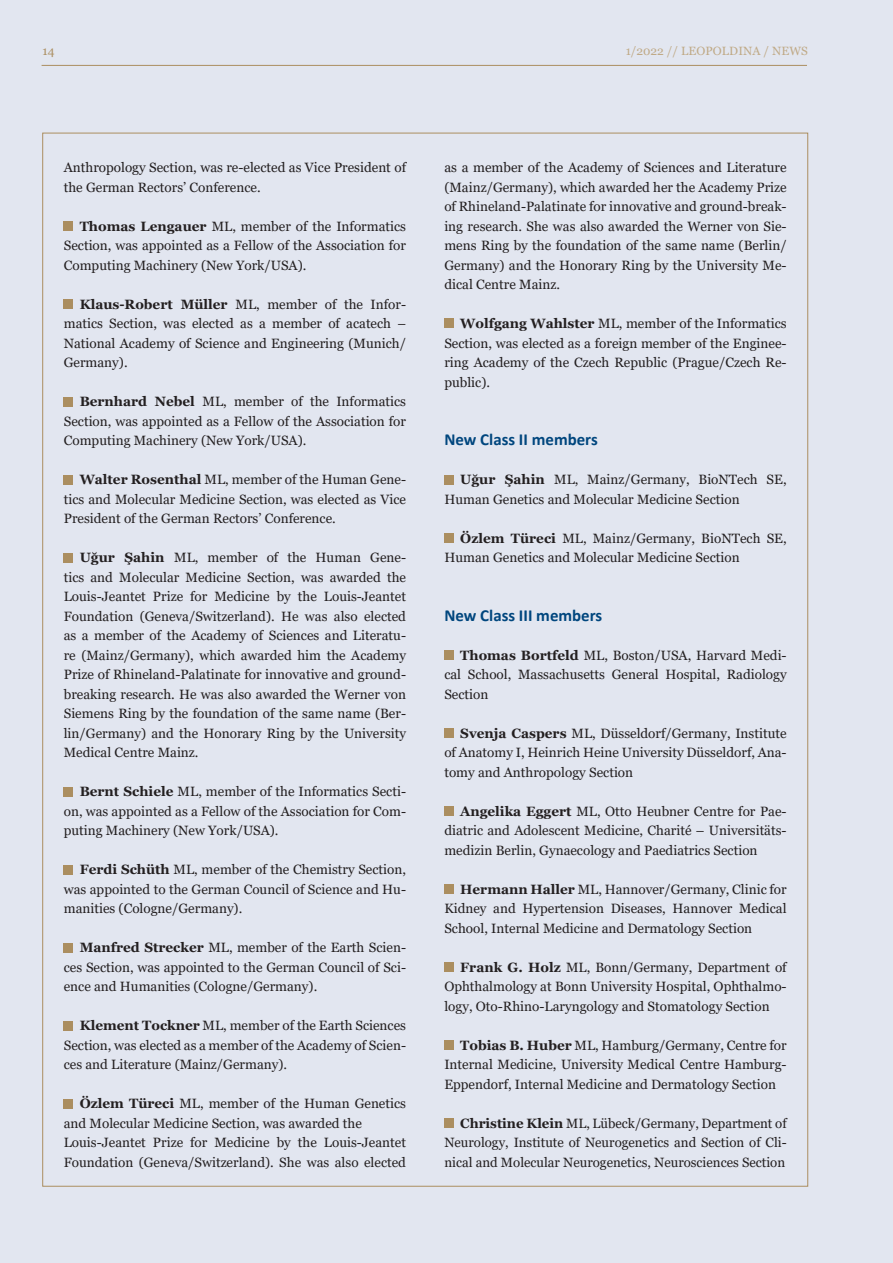
<style>
.page{position:relative;width:893px;height:1263px;background:#e2e6f0}
.page>*{position:absolute;margin:0;border:0;box-sizing:border-box;transform-origin:0 0}
.Zwischenüberschrift{font:700 16.8px "Calibri";color:#00467e}
.Fliesstext{font:13.5px/19.5px "Georgia";color:#231f20;text-align:justify}
.t1{font:12px "Georgia";letter-spacing:.01em;color:#c0aa87}
.t2{font:12px "Georgia";color:#ab8e60}
.s1{font-weight:700}
</style>
<div class="page">
<hr style="left:42px;top:65px;width:765px;height:1px;background:#ab8e60">
<div style="left:64px;top:221px;width:9px;height:10px;background:#ab8e60"></div>
<div style="left:64px;top:299px;width:9px;height:10px;background:#ab8e60"></div>
<div style="left:64px;top:397px;width:9px;height:9px;background:#ab8e60"></div>
<div style="left:64px;top:475px;width:9px;height:9px;background:#ab8e60"></div>
<div style="left:64px;top:553px;width:9px;height:9px;background:#ab8e60"></div>
<div style="left:64px;top:787px;width:9px;height:9px;background:#ab8e60"></div>
<div style="left:64px;top:865px;width:9px;height:9px;background:#ab8e60"></div>
<div style="left:64px;top:943px;width:9px;height:9px;background:#ab8e60"></div>
<div style="left:64px;top:1021px;width:9px;height:9px;background:#ab8e60"></div>
<div style="left:64px;top:1099px;width:9px;height:9px;background:#ab8e60"></div>
<div style="left:444px;top:319px;width:9px;height:9px;background:#ab8e60"></div>
<div style="left:444px;top:475px;width:9px;height:9px;background:#ab8e60"></div>
<div style="left:444px;top:533px;width:9px;height:10px;background:#ab8e60"></div>
<div style="left:444px;top:650px;width:9px;height:10px;background:#ab8e60"></div>
<div style="left:444px;top:728px;width:9px;height:10px;background:#ab8e60"></div>
<div style="left:444px;top:806px;width:9px;height:10px;background:#ab8e60"></div>
<div style="left:444px;top:884px;width:9px;height:10px;background:#ab8e60"></div>
<div style="left:444px;top:962px;width:9px;height:10px;background:#ab8e60"></div>
<div style="left:444px;top:1040px;width:9px;height:10px;background:#ab8e60"></div>
<div style="left:444px;top:1118px;width:9px;height:10px;background:#ab8e60"></div>
<p class="t2" style="left:46px;top:44px;width:13px">14</p>
<p class="t1" style="left:581px;top:44px;width:232px">2|2020 // LEOPOLDINA / NEWSLETTER</p>
<p class="t1" style="left:626px;top:44px;width:184px">1/2022 // LEOPOLDINA / NEWS</p>
<p class="t2" style="left:43px;top:44px;width:13px">14</p>
<p class="Fliesstext" style="left:64px;top:158px;width:344px">Anthropology Section, was re-elected as Vice President of the German Rectors’ Conference.</p>
<p class="Fliesstext" style="left:64px;top:217px;width:344px;text-indent:16px"><span class="s1">Thomas Lengauer</span> ML, member of the Informatics Section, was appointed as a Fellow of the Association for Computing Machinery (New York/USA).</p>
<p class="Fliesstext" style="left:64px;top:295px;width:344px;text-indent:16px"><span class="s1">Klaus-Robert Müller</span> ML, member of the Infor&shy;matics Section, was elected as a member of acatech – National Academy of Science and Engineering (Munich/ Germany).</p>
<p class="Fliesstext" style="left:64px;top:392px;width:344px;text-indent:16px"><span class="s1">Bernhard Nebel</span> ML, member of the Informatics Section, was appointed as a Fellow of the Association for Computing Machinery (New York/USA).</p>
<p class="Fliesstext" style="left:64px;top:470px;width:344px;text-indent:16px"><span class="s1">Walter Rosenthal</span> ML, member of the Human Gene&shy;tics and Molecular Medicine Section, was elected as Vice President of the German Rectors’ Conference.</p>
<p class="Fliesstext" style="left:64px;top:548px;width:344px;text-indent:16px"><span class="s1">Uğur Şahin</span> ML, member of the Human Gene&shy;tics and Molecular Medicine Section, was awarded the Louis-Jeantet Prize for Medicine by the Louis-Jeantet Foundation (Geneva/Switzerland). He was also elected as a member of the Academy of Sciences and Literatu&shy;re (Mainz/Germany), which awarded him the Academy Prize of Rhineland-Palatinate for innovative and ground&shy;breaking research. He was also awarded the Werner von Siemens Ring by the foundation of the same name (Ber&shy;lin/Germany) and the Honorary Ring by the University Medical Centre Mainz.</p>
<p class="Fliesstext" style="left:64px;top:782px;width:344px;text-indent:16px"><span class="s1">Bernt Schiele</span> ML, member of the Informatics Secti&shy;on, was appointed as a Fellow of the Association for Com&shy;puting Machinery (New York/USA).</p>
<p class="Fliesstext" style="left:64px;top:860px;width:344px;text-indent:16px"><span class="s1">Ferdi Schüth</span> ML, member of the Chemistry Section, was appointed to the German Council of Science and Hu&shy;manities (Cologne/Germany).</p>
<p class="Fliesstext" style="left:64px;top:938px;width:344px;text-indent:16px"><span class="s1">Manfred Strecker</span> ML, member of the Earth Scien&shy;ces Section, was appointed to the German Council of Sci&shy;ence and Humanities (Cologne/Germany).</p>
<p class="Fliesstext" style="left:64px;top:1016px;width:344px;text-indent:16px"><span class="s1">Klement Tockner</span> ML, member of the Earth Sciences Section, was elected as a member of the Academy of Scien&shy;ces and Literature (Mainz/Germany).</p>
<p class="Fliesstext" style="left:64px;top:1094px;width:344px;text-indent:16px"><span class="s1">Özlem Türeci</span> ML, member of the Human Genetics and Molecular Medicine Section, was awarded the</p>
<p class="Fliesstext" style="left:64px;top:1133px;width:344px">Louis-Jeantet Prize for Medicine by the Louis-Jeantet<br>Foundation (Geneva/Switzerland). She was also elected</p>
<p class="Fliesstext" style="left:444px;top:158px;width:344px">as a member of the Academy of Sciences and Literature (Mainz/Germany), which awarded her the Academy Prize of Rhineland-Palatinate for innovative and ground-break&shy;ing research. She was also awarded the Werner von Sie&shy;mens Ring by the foundation of the same name (Berlin/ Germany) and the Honorary Ring by the University Me&shy;dical Centre Mainz.</p>
<p class="Fliesstext" style="left:444px;top:314px;width:344px;text-indent:16px"><span class="s1">Wolfgang Wahlster</span> ML, member of the Informatics Section, was elected as a foreign member of the Enginee&shy;ring Academy of the Czech Republic (Prague/Czech Re&shy;public).</p>
<p class="Zwischenüberschrift" style="left:444px;top:428px;width:155px">New Class II members</p>
<p class="Fliesstext" style="left:444px;top:470px;width:344px;text-indent:16px"><span class="s1">Uğur Şahin</span> ML, Mainz/Germany, BioNTech SE,<br>Human Genetics and Molecular Medicine Section</p>
<p class="Fliesstext" style="left:444px;top:529px;width:344px;text-indent:16px"><span class="s1">Özlem Türeci</span> ML, Mainz/Germany, BioNTech SE,<br>Human Genetics and Molecular Medicine Section</p>
<p class="Zwischenüberschrift" style="left:444px;top:603px;width:159px">New Class III members</p>
<p class="Fliesstext" style="left:444px;top:646px;width:344px;text-indent:16px"><span class="s1">Thomas Bortfeld</span> ML, Boston/USA, Harvard Medi&shy;cal School, Massachusetts General Hospital, Radiology Section</p>
<p class="Fliesstext" style="left:444px;top:724px;width:344px;text-indent:16px"><span class="s1">Svenja Caspers</span> ML, Düsseldorf/Germany, Institute of Anatomy I, Heinrich Heine University Düsseldorf, Ana&shy;tomy and Anthropology Section</p>
<p class="Fliesstext" style="left:444px;top:802px;width:344px;text-indent:16px"><span class="s1">Angelika Eggert</span> ML, Otto Heubner Centre for Pae&shy;diatric and Adolescent Medicine, Charité – Universitäts&shy;medizin Berlin, Gynaecology and Paediatrics Section</p>
<p class="Fliesstext" style="left:444px;top:880px;width:344px;text-indent:16px"><span class="s1">Hermann Haller</span> ML, Hannover/Germany, Clinic for Kidney and Hypertension Diseases, Hannover Medical School, Internal Medicine and Dermatology Section</p>
<p class="Fliesstext" style="left:444px;top:958px;width:344px;text-indent:16px"><span class="s1">Frank G. Holz</span> ML, Bonn/Germany, Department of Ophthalmology at Bonn University Hospital, Ophthalmo&shy;logy, Oto-Rhino-Laryngology and Stomatology Section</p>
<p class="Fliesstext" style="left:444px;top:1036px;width:344px;text-indent:16px"><span class="s1">Tobias B. Huber</span> ML, Hamburg/Germany, Centre for Internal Medicine, University Medical Centre Hamburg-Eppendorf, Internal Medicine and Dermatology Section</p>
<p class="Fliesstext" style="left:444px;top:1114px;width:344px;text-indent:16px"><span class="s1">Christine Klein</span> ML, Lübeck/Germany, Department of Neurology, Institute of Neurogenetics and Section of Cli&shy;nical and Molecular Neurogenetics, Neurosciences Section</p>
</div>
